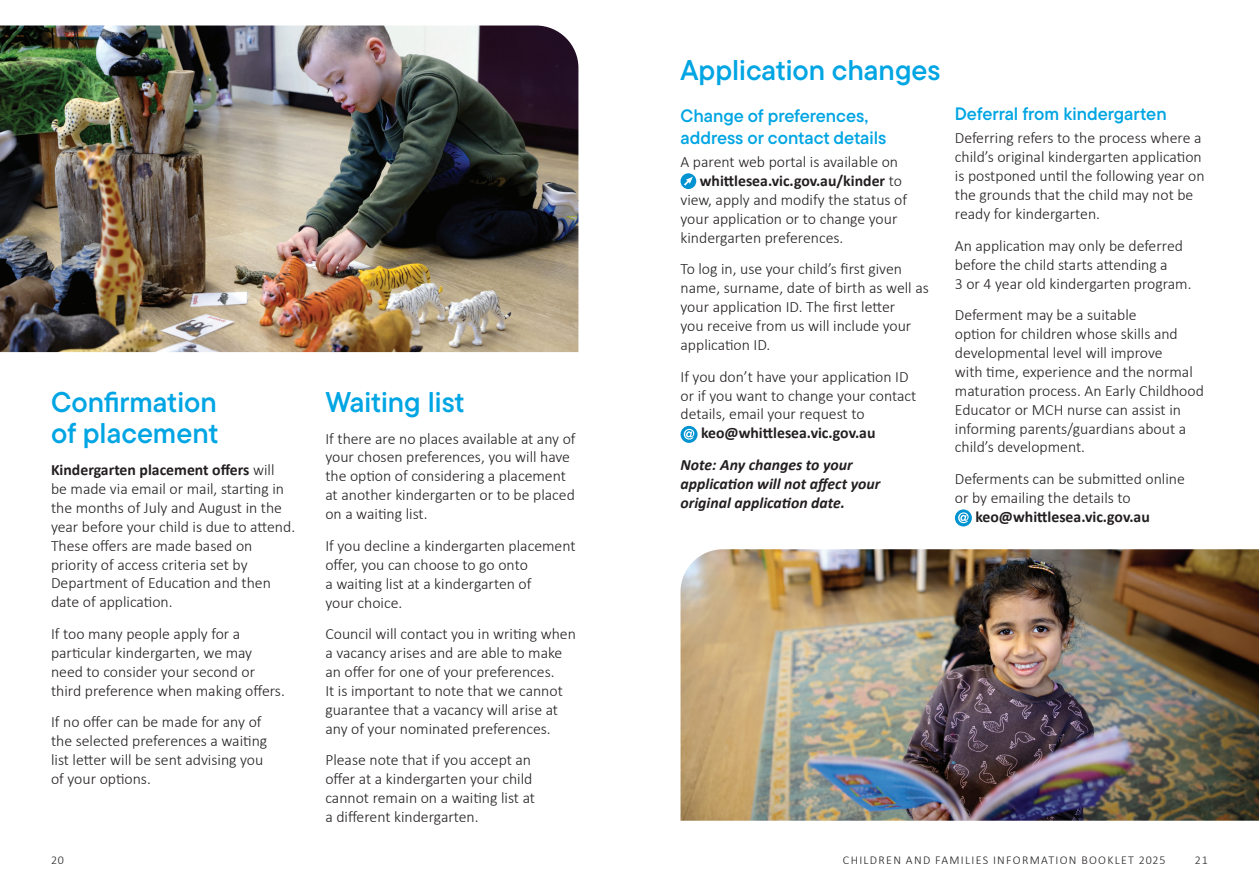
<style>
.page{position:relative;width:1259px;height:893px;background:#fff}
.page>*{position:absolute;margin:0;border:0;box-sizing:border-box;transform-origin:0 0}
.t1{font:28.5px/31.5px "TT Commons Pro Db";color:#00a5e3}
.t2{font:18px/21.6px "TT Commons Pro Db";color:#00a5e3}
.t3{font:300 15.75px/18.9px "Calibri";color:#231f20}
.t4{font:700 15.75px "Calibri";color:#231f20}
.t5{font:italic 700 15.75px/18.9px "Calibri";color:#231f20}
.t6{font:300 12px "Calibri";letter-spacing:.11em;color:#231f20}
.s1{font-weight:700}
.s2{font-weight:300}
</style>
<div class="page">
<img style="left:0;top:26px;width:578px;height:326px">
<svg style="left:680px;top:173px;width:16px;height:16px"></svg>
<svg style="left:680px;top:426px;width:17px;height:17px"></svg>
<svg style="left:955px;top:509px;width:17px;height:17px"></svg>
<img style="left:680px;top:549px;width:579px;height:272px">
<h1 class="t1" style="left:51px;top:386px;width:169px">Confirmation of placement</h1>
<p class="t3" style="left:51px;top:460px;width:246px"><span class="s1">Kindergarten placement offers</span> will<br>be made via email or mail, starting in the months of July and August in the year before your child is due to attend.<br>These offers are made based on priority of access criteria set by Department of Education and then date of application.</p>
<p class="t3" style="left:51px;top:624px;width:235px">If too many people apply for a particular kindergarten, we may need to consider your second or third preference when making offers.</p>
<p class="t3" style="left:51px;top:713px;width:218px">If no offer can be made for any of the selected preferences a waiting list letter will be sent advising you of your options.</p>
<h1 class="t1" style="left:325px;top:386px;width:141px">Waiting list</h1>
<p class="t3" style="left:325px;top:429px;width:252px">If there are no places available at any of your chosen preferences, you will have the option of considering a placement at another kindergarten or to be placed on a waiting list.</p>
<p class="t3" style="left:325px;top:536px;width:252px">If you decline a kindergarten placement offer, you can choose to go onto<br>a waiting list at a kindergarten of<br>your choice.</p>
<p class="t3" style="left:325px;top:624px;width:252px">Council will contact you in writing when a vacancy arises and are able to make an offer for one of your preferences.<br>It is important to note that we cannot guarantee that a vacancy will arise at any of your nominated preferences.</p>
<p class="t3" style="left:325px;top:750px;width:211px">Please note that if you accept an offer at a kindergarten your child cannot remain on a waiting list at a different kindergarten.</p>
<h1 class="t1" style="left:680px;top:54px;width:261px">Application changes</h1>
<p class="t2" style="left:680px;top:105px;width:207px">Change of preferences, address or contact details</p>
<p class="t3" style="left:680px;top:152px;width:219px">A parent web portal is available on</p>
<p class="t4" style="left:700px;top:170px;width:204px">whittlesea.vic.gov.au/kinder <span class="s2">to</span></p>
<p class="t3" style="left:680px;top:190px;width:228px">view, apply and modify the status of</p>
<p class="t3" style="left:680px;top:209px;width:218px">your application or to change your</p>
<p class="t3" style="left:680px;top:228px;width:164px">kindergarten preferences.</p>
<p class="t3" style="left:680px;top:260px;width:250px">To log in, use your child’s first given name, surname, date of birth as well as your application ID. The first letter<br>you receive from us will include your application ID.</p>
<p class="t3" style="left:680px;top:367px;width:237px">If you don’t have your application ID or if you want to change your contact details, email your request to</p>
<p class="t4" style="left:701px;top:422px;width:176px">keo@whittlesea.vic.gov.au</p>
<p class="t5" style="left:680px;top:455px;width:201px">Note: Any changes to your application will not affect your original application date.</p>
<p class="t2" style="left:955px;top:103px;width:213px">Deferral from kindergarten</p>
<p class="t3" style="left:955px;top:129px;width:251px">Deferring refers to the process where a child’s original kindergarten application is postponed until the following year on the grounds that the child may not be ready for kindergarten.</p>
<p class="t3" style="left:955px;top:236px;width:238px">An application may only be deferred before the child starts attending a<br>3 or 4 year old kindergarten program.</p>
<p class="t3" style="left:955px;top:305px;width:250px">Deferment may be a suitable<br>option for children whose skills and developmental level will improve<br>with time, experience and the normal maturation process. An Early Childhood Educator or MCH nurse can assist in informing parents/guardians about a child’s development.</p>
<p class="t3" style="left:955px;top:469px;width:231px">Deferments can be submitted online or by emailing the details to</p>
<p class="t4" style="left:975px;top:506px;width:176px">keo@whittlesea.vic.gov.au</p>
<p class="t6" style="left:51px;top:853px;width:15px">20</p>
<p class="t6" style="left:843px;top:853px;width:324px">CHILDREN AND FAMILIES INFORMATION BOOKLET 2025</p>
<p class="t6" style="left:1194px;top:853px;width:15px">21</p>
</div>
